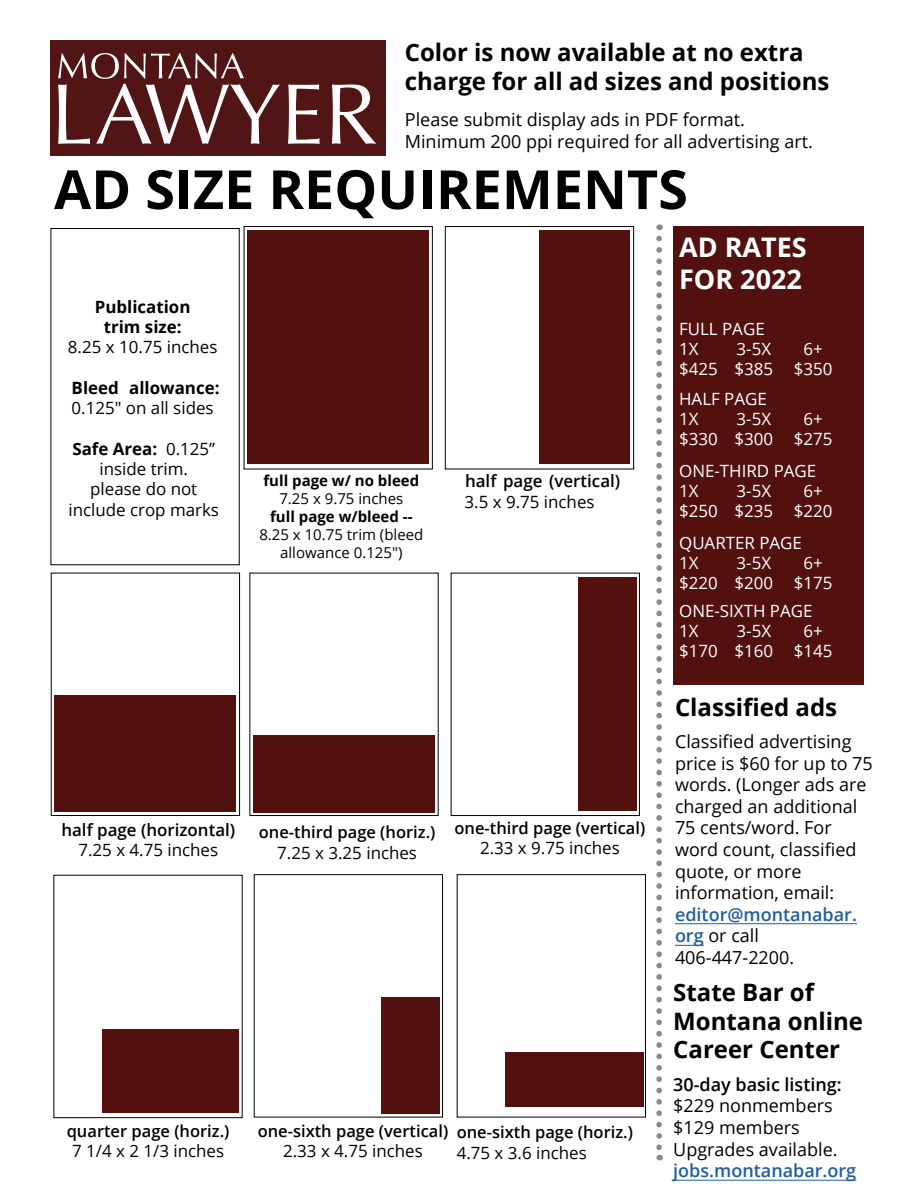
<style>
.page{position:relative;width:918px;height:1188px;background:#fff}
.page>*{position:absolute;margin:0;border:0;box-sizing:border-box;transform-origin:0 0}
.t1{font:700 54px "Open Sans";color:#000}
.t2{font:700 27px/32.4px "Open Sans";color:#fff}
.t3{font:700 24px/28.8px "Open Sans";color:#000}
.t4{font:18px/21.6px "Open Sans";color:#000}
.t5{font:600 18px/21.6px "Open Sans";color:#215e9e}
.t6{font:600 18px "Open Sans";color:#000}
.t7{font:16.95px/20.2px "Open Sans";color:#000;text-align:center}
.t8{font:16.95px/20.2px "Open Sans";color:#fff}
.t9{font:600 16.95px "Open Sans";color:#000}
.t10{font:700 16.95px/20.2px "Open Sans";color:#000;text-align:center}
.t11{font:600 16.5px "Open Sans";color:#000}
.t12{font:15px/18px "Open Sans";color:#000;text-align:center}
.t13{font:700 15px "Open Sans";color:#000}
.s1{font-weight:700}
.s2{font-weight:400;color:#000}
</style>
<div class="page">
<div style="left:539px;top:230px;width:91px;height:233px;background:#52110f"></div>
<div style="left:445px;top:226px;width:189px;height:243px;border:1px solid #000"></div>
<div style="left:55px;top:695px;width:181px;height:117px;background:#52110f"></div>
<div style="left:51px;top:573px;width:189px;height:243px;border:1px solid #000"></div>
<svg style="left:656px;top:238px;width:6px;height:922px"></svg>
<div style="left:248px;top:230px;width:181px;height:233px;background:#52110f"></div>
<div style="left:244px;top:226px;width:189px;height:243px;border:1px solid #000"></div>
<div style="left:254px;top:735px;width:181px;height:77px;background:#52110f"></div>
<div style="left:578px;top:577px;width:58px;height:233px;background:#52110f"></div>
<div style="left:451px;top:573px;width:189px;height:243px;border:1px solid #000"></div>
<div style="left:382px;top:997px;width:58px;height:117px;background:#52110f"></div>
<div style="left:254px;top:874px;width:189px;height:243px;border:1px solid #000"></div>
<div style="left:506px;top:1053px;width:138px;height:54px;background:#52110f"></div>
<div style="left:457px;top:874px;width:189px;height:243px;border:1px solid #000"></div>
<div style="left:102px;top:1029px;width:137px;height:83px;background:#52110f"></div>
<div style="left:673px;top:226px;width:191px;height:459px;background:#52110f"></div>
<hr style="left:673px;top:1180px;width:183px;height:1px;background:#215e9e">
<svg style="left:675px;top:945px;width:29px;height:1px"></svg>
<hr style="left:675px;top:923px;width:182px;height:1px;background:#215e9e">
<div style="left:50px;top:41px;width:336px;height:115px;background:#501514"></div>
<svg style="left:58px;top:53px;width:318px;height:91px"></svg>
<h3 class="t3" style="left:405px;top:37px;width:426px">Color is now available at no extra charge for all ad sizes and positions</h3>
<p class="t4" style="left:405px;top:108px;width:410px">Please submit display ads in PDF format.<br>Minimum 200 ppi required for all advertising art.</p>
<h1 class="t1" style="left:54px;top:151px;width:635px">AD SIZE REQUIREMENTS</h1>
<p class="t10" style="left:95px;top:296px;width:97px">Publication trim size:</p>
<p class="t7" style="left:68px;top:337px;width:151px">8.25 x 10.75 inches</p>
<p class="t10" style="left:72px;top:377px;width:149px">Bleed allowance:</p>
<p class="t7" style="left:72px;top:398px;width:143px">0.125" on all sides</p>
<p class="t7" style="left:69px;top:438px;width:152px"><span class="s1">Safe Area:</span> 0.125” inside trim.<br>please do not include crop marks</p>
<p class="t13" style="left:263px;top:470px;width:157px">full page w/ no bleed</p>
<p class="t12" style="left:279px;top:489px;width:125px">7.25 x 9.75 inches</p>
<p class="t13" style="left:270px;top:506px;width:144px">full page w/bleed --</p>
<p class="t12" style="left:259px;top:525px;width:166px">8.25 x 10.75 trim (bleed allowance 0.125")</p>
<p class="t9" style="left:465px;top:470px;width:157px">half page (vertical)</p>
<p class="t7" style="left:465px;top:491px;width:132px">3.5 x 9.75 inches</p>
<p class="t9" style="left:61px;top:818px;width:175px">half page (horizontal)</p>
<p class="t7" style="left:78px;top:839px;width:141px">7.25 x 4.75 inches</p>
<p class="t11" style="left:259px;top:821px;width:178px">one-third page (horiz.)</p>
<p class="t7" style="left:277px;top:842px;width:141px">7.25 x 3.25 inches</p>
<p class="t11" style="left:455px;top:816px;width:192px">one-third page (vertical)</p>
<p class="t7" style="left:480px;top:837px;width:141px">2.33 x 9.75 inches</p>
<p class="t11" style="left:67px;top:1120px;width:164px">quarter page (horiz.)</p>
<p class="t7" style="left:72px;top:1141px;width:153px">7 1/4 x 2 1/3 inches</p>
<p class="t11" style="left:258px;top:1120px;width:192px">one-sixth page (vertical)</p>
<p class="t7" style="left:283px;top:1141px;width:141px">2.33 x 4.75 inches</p>
<p class="t11" style="left:457px;top:1121px;width:178px">one-sixth page (horiz.)</p>
<p class="t7" style="left:457px;top:1142px;width:132px">4.75 x 3.6 inches</p>
<h2 class="t2" style="left:679px;top:230px;width:129px">AD RATES<br>FOR 2022</h2>
<p class="t8" style="left:679px;top:318px;width:87px">FULL PAGE<br>1X</p>
<p class="t8" style="left:679px;top:338px;width:155px;text-indent:124px">6+ $425 $385 $350</p>
<p class="t8" style="left:679px;top:388px;width:89px">HALF PAGE<br>1X</p>
<p class="t8" style="left:737px;top:338px;width:36px">3-5X</p>
<p class="t8" style="left:679px;top:408px;width:155px;text-indent:124px">6+ $330 $300 $275</p>
<p class="t8" style="left:679px;top:460px;width:139px">ONE-THIRD PAGE<br>1X</p>
<p class="t8" style="left:737px;top:408px;width:36px">3-5X</p>
<p class="t8" style="left:679px;top:480px;width:155px;text-indent:124px">6+ $250 $235 $220</p>
<p class="t8" style="left:737px;top:480px;width:36px">3-5X</p>
<p class="t8" style="left:679px;top:532px;width:124px">QUARTER PAGE<br>1X</p>
<p class="t8" style="left:679px;top:552px;width:155px;text-indent:124px">6+ $220 $200 $175</p>
<p class="t8" style="left:737px;top:552px;width:36px">3-5X</p>
<p class="t8" style="left:679px;top:600px;width:135px">ONE-SIXTH PAGE<br>1X</p>
<p class="t8" style="left:679px;top:620px;width:155px;text-indent:124px">6+ $170 $160 $145</p>
<p class="t8" style="left:737px;top:620px;width:36px">3-5X</p>
<h3 class="t3" style="left:675px;top:692px;width:164px">Classified ads</h3>
<p class="t4" style="left:675px;top:730px;width:199px">Classified advertising price is $60 for up to 75 words. (Longer ads are charged an additional<br>75 cents/word. For word count, classified quote, or more information, email:</p>
<p class="t5" style="left:675px;top:903px;width:183px">editor@montanabar. org <span class="s2">or call<br>406-447-2200.</span></p>
<h3 class="t3" style="left:673px;top:977px;width:191px">State Bar of<br>Montana online<br>Career Center</h3>
<p class="t6" style="left:673px;top:1072px;width:170px">30-day basic listing:</p>
<p class="t4" style="left:673px;top:1095px;width:166px">$229 nonmembers $129 members<br>Upgrades available.</p>
<p class="t5" style="left:673px;top:1159px;width:185px">jobs.montanabar.org</p>
</div>
